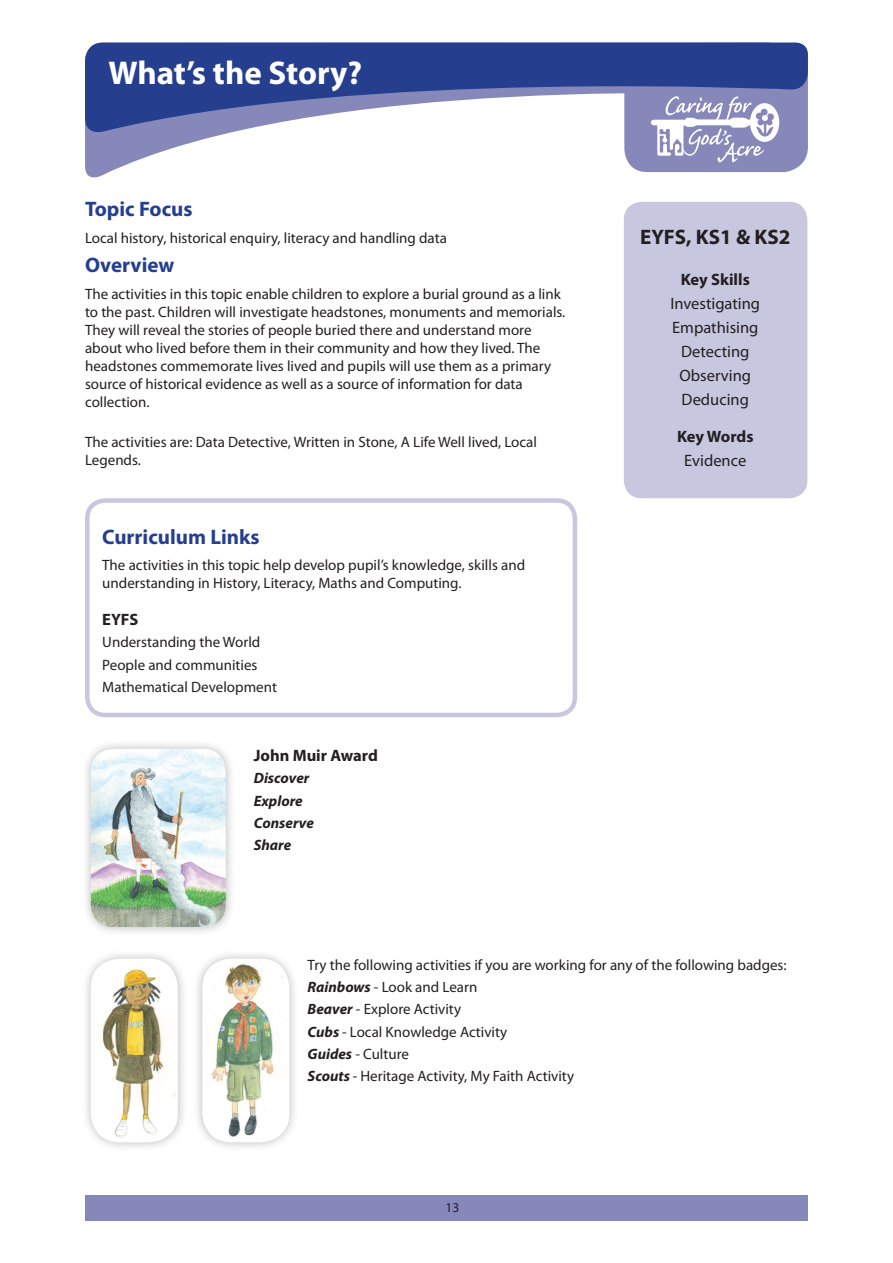
<style>
.page{position:relative;width:893px;height:1263px;background:#fff}
.page>*{position:absolute;margin:0;border:0;box-sizing:border-box;transform-origin:0 0}
.t1{font:700 33px "Myriad Pro";color:#fff}
.t2{font:700 21px "Myriad Pro";color:#253f8e}
.t3{font:700 21px "Myriad Pro";color:#231f20}
.t4{font:16.5px/24px "Myriad Pro";color:#231f20;text-align:center}
.t5{font:700 16.5px "Myriad Pro";color:#231f20}
.t6{font:15px/18px "Myriad Pro";color:#231f20}
.t7{font:italic 700 15px/22.2px "Myriad Pro";color:#231f20}
.t8{font:13.5px "Myriad Pro";color:#231f20}
.s1{font-weight:700;font-style:italic}
</style>
<div class="page">
<svg style="left:783px;top:136px;width:25px;height:36px"></svg>
<svg style="left:85px;top:136px;width:698px;height:42px"></svg>
<svg style="left:85px;top:43px;width:723px;height:93px;fill:#253f8e"></svg>
<div style="left:85px;top:1195px;width:723px;height:25px;background:#8688ba"></div>
<div style="left:624px;top:202px;width:183px;height:296px;background:#c7c7e0;border-radius:18px"></div>
<div style="left:85px;top:498px;width:492px;height:219px;border:4px solid #c7c7e0;border-radius:18px"></div>
<div style="left:192px;top:949px;width:107px;height:203px;background:#231f20;opacity:.3"></div>
<img style="left:202px;top:958px;width:87px;height:184px">
<div style="left:81px;top:949px;width:107px;height:203px;background:#231f20;opacity:.3"></div>
<img style="left:91px;top:958px;width:87px;height:184px">
<div style="left:81px;top:739px;width:154px;height:198px;background:#231f20;opacity:.3"></div>
<img style="left:91px;top:749px;width:135px;height:178px">
<h1 class="t1" style="left:108px;top:52px;width:255px">What’s the Story?</h1>
<h2 class="t2" style="left:85px;top:196px;width:109px">Topic Focus</h2>
<p class="t6" style="left:85px;top:229px;width:363px">Local history, historical enquiry, literacy and handling data</p>
<h2 class="t2" style="left:85px;top:251px;width:91px">Overview</h2>
<p class="t6" style="left:85px;top:284px;width:482px">The activities in this topic enable children to explore a burial ground as a link to the past. Children will investigate headstones, monuments and memorials.<br>They will reveal the stories of people buried there and understand more about who lived before them in their community and how they lived. The headstones commemorate lives lived and pupils will use them as a primary source of historical evidence as well as a source of information for data collection.</p>
<p class="t6" style="left:85px;top:433px;width:453px">The activities are: Data Detective, Written in Stone, A Life Well lived, Local<br>Legends.</p>
<h2 class="t2" style="left:102px;top:523px;width:159px">Curriculum Links</h2>
<p class="t6" style="left:102px;top:556px;width:424px">The activities in this topic help develop pupil’s knowledge, skills and understanding in History, Literacy, Maths and Computing.</p>
<p class="t5" style="left:102px;top:609px;width:38px">EYFS</p>
<p class="t6" style="left:102px;top:631px;width:176px;line-height:22.2px">Understanding the World<br>People and communities<br>Mathematical Development</p>
<p class="t5" style="left:254px;top:745px;width:126px">John Muir Award</p>
<p class="t7" style="left:254px;top:767px;width:62px">Discover<br>Explore<br>Conserve<br>Share</p>
<h2 class="t3" style="left:640px;top:223px;width:152px">EYFS, KS1 &amp; KS2</h2>
<p class="t5" style="left:681px;top:268px;width:71px">Key Skills</p>
<p class="t4" style="left:670px;top:291px;width:91px">Investigating<br>Empathising<br>Detecting<br>Observing<br>Deducing</p>
<p class="t5" style="left:677px;top:425px;width:78px">Key Words</p>
<p class="t4" style="left:684px;top:448px;width:64px">Evidence</p>
<p class="t6" style="left:308px;top:953px;width:481px;line-height:22.2px">Try the following activities if you are working for any of the following badges:<br><span class="s1">Rainbows</span> - Look and Learn<br><span class="s1">Beaver</span> - Explore Activity<br><span class="s1">Cubs</span> - Local Knowledge Activity<br><span class="s1">Guides</span> - Culture<br><span class="s1">Scouts</span> - Heritage Activity, My Faith Activity</p>
<p class="t8" style="left:446px;top:1199px;width:15px">13</p>
</div>
